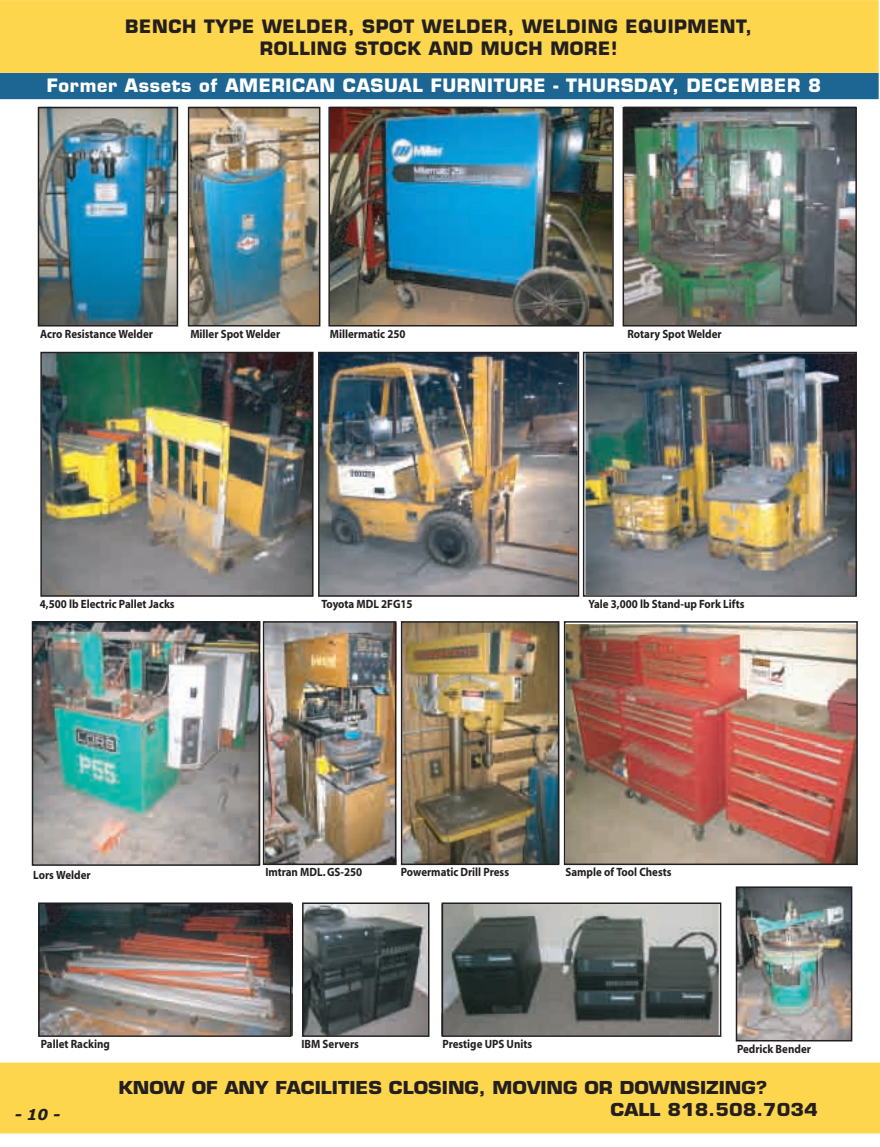
<style>
.page{position:relative;width:880px;height:1147px;background:#fff}
.page>*{position:absolute;margin:0;border:0;box-sizing:border-box;transform-origin:0 0}
.t1{font:700 18px/22.5px "Eurostile";letter-spacing:.035em;color:#231f20;text-align:center}
.t2{font:700 18px "Eurostile";letter-spacing:.035em;color:#fff}
.t3{font:700 17.4px/22.5px "Eurostile";color:#231f20;scale:1.09 1}
.t4{font:italic 700 15px "Verdana";color:#231f20}
.t5{font:700 12px "Myriad";color:#231f20;scale:.91 1}
</style>
<div class="page">
<img style="left:43px;top:354px;width:267px;height:239px">
<img style="left:321px;top:354px;width:255px;height:239px">
<img style="left:586px;top:354px;width:268px;height:239px">
<img style="left:305px;top:905px;width:121px;height:128px">
<img style="left:41px;top:903px;width:251px;height:132px">
<img style="left:445px;top:905px;width:273px;height:128px">
<img style="left:41px;top:110px;width:134px;height:213px">
<img style="left:191px;top:110px;width:126px;height:213px">
<img style="left:331px;top:110px;width:280px;height:213px">
<img style="left:625px;top:110px;width:229px;height:213px">
<div style="left:0;top:73px;width:878px;height:26px;background:#1d6693"></div>
<img style="left:35px;top:624px;width:222px;height:238px">
<img style="left:567px;top:624px;width:288px;height:237px">
<img style="left:266px;top:624px;width:127px;height:237px">
<img style="left:404px;top:624px;width:152px;height:237px">
<div style="left:0;top:1062px;width:880px;height:70px;background:#fed64d"></div>
<div style="left:0;top:0;width:878px;height:73px;background:#fed64d"></div>
<div style="left:38px;top:107px;width:140px;height:219px;border:2px solid #231f20"></div>
<div style="left:188px;top:107px;width:132px;height:219px;border:2px solid #231f20"></div>
<div style="left:328px;top:107px;width:286px;height:219px;border:2px solid #231f20"></div>
<div style="left:622px;top:107px;width:235px;height:219px;border:2px solid #231f20"></div>
<div style="left:583px;top:351px;width:274px;height:245px;border:2px solid #231f20"></div>
<div style="left:318px;top:351px;width:261px;height:245px;border:2px solid #231f20"></div>
<div style="left:40px;top:351px;width:273px;height:245px;border:2px solid #231f20"></div>
<div style="left:32px;top:621px;width:228px;height:244px;border:2px solid #231f20"></div>
<div style="left:263px;top:621px;width:133px;height:243px;border:2px solid #231f20"></div>
<div style="left:401px;top:621px;width:158px;height:243px;border:2px solid #231f20"></div>
<div style="left:564px;top:621px;width:294px;height:243px;border:2px solid #231f20"></div>
<div style="left:38px;top:902px;width:253px;height:134px;border:2px solid #231f20"></div>
<div style="left:302px;top:902px;width:127px;height:134px;border:2px solid #231f20"></div>
<div style="left:442px;top:902px;width:279px;height:134px;border:2px solid #231f20"></div>
<img style="left:739px;top:889px;width:110px;height:149px">
<div style="left:736px;top:886px;width:116px;height:155px;border:2px solid #231f20"></div>
<p class="t1" style="left:125px;top:15px;width:628px">BENCH TYPE WELDER, SPOT WELDER, WELDING EQUIPMENT,<br>ROLLING STOCK AND MUCH MORE!</p>
<p class="t2" style="left:47px;top:74px;width:776px">Former Assets of AMERICAN CASUAL FURNITURE - THURSDAY, DECEMBER 8</p>
<p class="t5" style="left:40px;top:328px;width:125px">Acro Resistance Welder</p>
<p class="t5" style="left:190px;top:328px;width:100px">Miller Spot Welder</p>
<p class="t5" style="left:330px;top:328px;width:85px">Millermatic 250</p>
<p class="t5" style="left:627px;top:328px;width:105px">Rotary Spot Welder</p>
<p class="t5" style="left:40px;top:598px;width:150px">4,500 lb Electric Pallet Jacks</p>
<p class="t5" style="left:321px;top:597px;width:102px">Toyota MDL 2FG15</p>
<p class="t5" style="left:588px;top:597px;width:173px">Yale 3,000 lb Stand-up Fork Lifts</p>
<p class="t5" style="left:33px;top:869px;width:65px">Lors Welder</p>
<p class="t5" style="left:265px;top:866px;width:108px">Imtran MDL. GS-250</p>
<p class="t5" style="left:401px;top:866px;width:120px">Powermatic Drill Press</p>
<p class="t5" style="left:565px;top:866px;width:118px">Sample of Tool Chests</p>
<p class="t5" style="left:41px;top:1037px;width:77px">Pallet Racking</p>
<p class="t5" style="left:301px;top:1037px;width:65px">IBM Servers</p>
<p class="t5" style="left:442px;top:1037px;width:100px">Prestige UPS Units</p>
<p class="t3" style="left:610px;top:1075px;width:192px;text-indent:-492px">KNOW OF ANY FACILITIES CLOSING, MOVING OR DOWNSIZING?<br>CALL 818.508.7034</p>
<p class="t5" style="left:737px;top:1042px;width:83px">Pedrick Bender</p>
<p class="t4" style="left:15px;top:1104px;width:47px">- 10 -</p>
</div>
